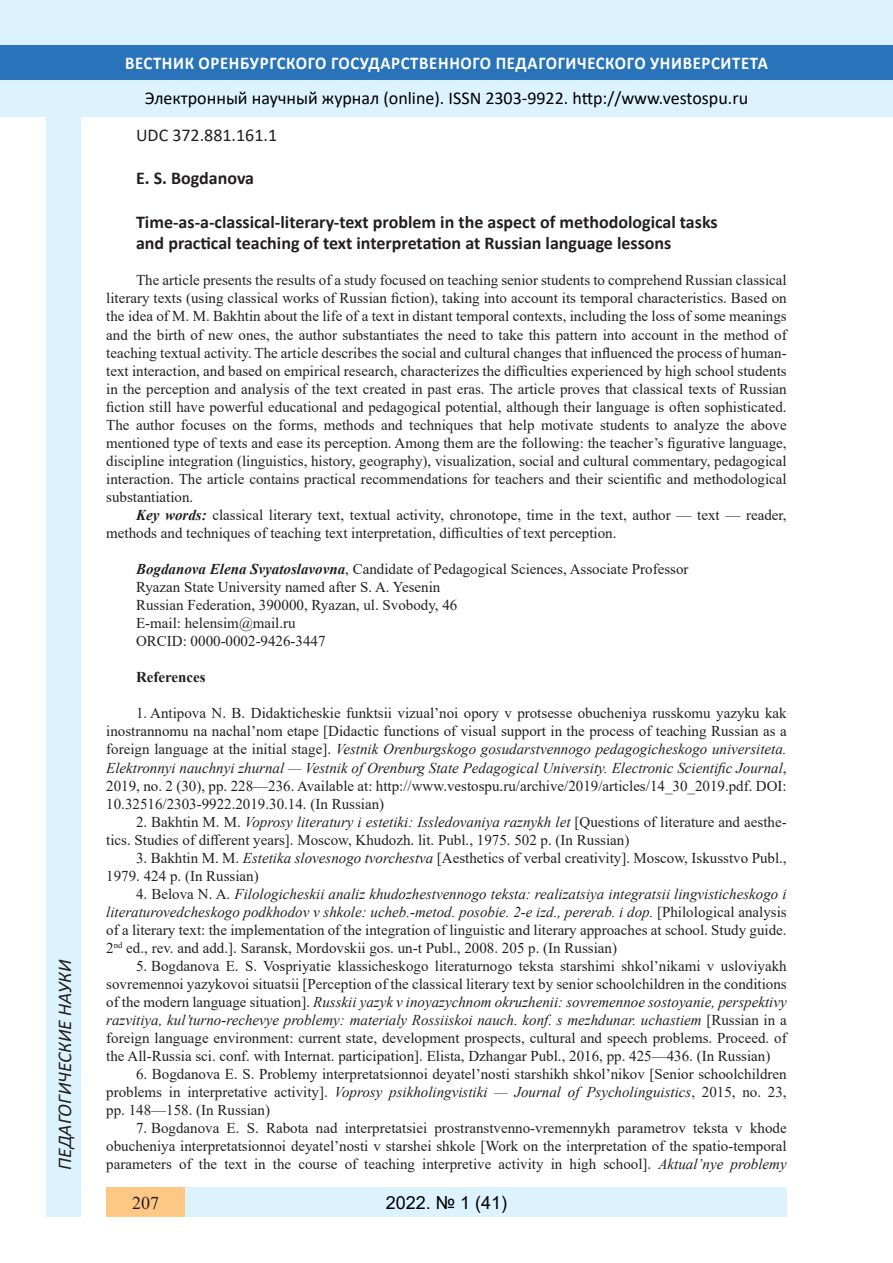
<style>
.page{position:relative;width:893px;height:1263px;background:#fff}
.page>*{position:absolute;margin:0;border:0;box-sizing:border-box;transform-origin:0 0}
.t1{font:italic 19.5px "Calibri";color:#231f20}
.Заголовок_2{font:700 18px "Calibri";color:#231f20}
.t2{font:18px "Calibri";color:#000}
.t3{font:700 18px "Calibri";letter-spacing:.04em;color:#fff;scale:.93 1}
.Заголовок_2-2{font:18px "Calibri";color:#231f20}
.t4{font:18px "Arial";color:#000}
.t5{font:700 18px "Book Antiqua";color:#000}
.t6{font:18px "Times New Roman";color:#231f20}
.литература{font:15px/18px "Times New Roman";color:#231f20;text-align:justify}
.литература-2{font:700 15px "Times New Roman";color:#231f20}
.s1{font-weight:700;font-style:italic}
.s2{font-style:italic}
</style>
<div class="page">
<div style="left:0;top:0;width:893px;height:116px;background:#dcf2fc"></div>
<div style="left:0;top:45px;width:893px;height:34px;background:#2873ba"></div>
<div style="left:47px;top:116px;width:34px;height:1101px;background:#dcf2fc"></div>
<div style="left:106px;top:1188px;width:681px;height:29px;background:#dcf2fc"></div>
<div style="left:106px;top:1188px;width:79px;height:29px;background:#fdc784"></div>
<h1 class="t1" style="left:51px;top:1179px;width:279px;rotate:-90deg">03.00.00 Б ОЛОГИЧЕСКИЕ НАУКИ</h1>
<h1 class="t1" style="left:51px;top:1170px;width:211px;rotate:-90deg">ПЕДАГОГИЧЕСКИЕ НАУКИ</h1>
<p class="t3" style="left:125px;top:50px;width:693px">ВЕСТНИК ОРЕНБУРГСКОГО ГОСУДАРСТВЕННОГО ПЕДАГОГИЧЕСКОГО УНИВЕРСИТЕТА</p>
<p class="t2" style="left:145px;top:85px;width:605px">Электронный научный журнал (online). ISSN 2303-9922. http://www.vestospu.ru</p>
<p class="t2" style="left:388px;top:85px;width:13px">O</p>
<p class="t2" style="left:583px;top:85px;width:13px">t</p>
<p class="Заголовок_2-2" style="left:136px;top:123px;width:143px">UDС 372.881.161.1</p>
<p class="Заголовок_2" style="left:136px;top:166px;width:120px">E. S. Bogdanova</p>
<p class="Заголовок_2" style="left:136px;top:209px;width:583px">Time-as-a-classical-literary-text problem in the aspect of methodological tasks</p>
<p class="Заголовок_2" style="left:136px;top:231px;width:537px">and practical teaching of text interpretation at Russian language lessons</p>
<p class="литература" style="left:106px;top:271px;width:682px;text-indent:30px">The article presents the results of a study focused on teaching senior students to comprehend Russian classical literary texts (using classical works of Russian fiction), taking into account its temporal characteristics. Based on the idea of M. M. Bakhtin about the life of a text in distant temporal contexts, including the loss of some meanings and the birth of new ones, the author substantiates the need to take this pattern into account in the method of teaching textual activity. The article describes the social and cultural changes that influenced the process of human&shy;text interaction, and based on empirical research, characterizes the difficulties experienced by high school students in the perception and analysis of the text created in past eras. The article proves that classical texts of Russian fiction still have powerful educational and pedagogical potential, although their language is often sophisticated.<br>The author focuses on the forms, methods and techniques that help motivate students to analyze the above mentioned type of texts and ease its perception. Among them are the following: the teacher’s figurative language, discipline integration (linguistics, history, geography), visualization, social and cultural commentary, pedagogical interaction. The article contains practical recommendations for teachers and their scientific and methodological substantiation.</p>
<p class="литература" style="left:106px;top:505px;width:682px;text-indent:30px"><span class="s1">Key words:</span> classical literary text, textual activity, chronotope, time in the text, author — text — reader, methods and techniques of teaching text interpretation, difficulties of text perception.</p>
<p class="литература" style="left:136px;top:559px;width:554px"><span class="s1">Bogdanova Elena Svyatoslavovna</span>, Candidate of Pedagogical Sciences, Associate Professor</p>
<p class="литература" style="left:136px;top:578px;width:306px">Ryazan State University named after S. A. Yesenin</p>
<p class="литература" style="left:136px;top:596px;width:323px">Russian Federation, 390000, Ryazan, ul. Svobody, 46</p>
<p class="литература" style="left:136px;top:614px;width:161px">E-mail: helensim@mail.ru</p>
<p class="литература" style="left:136px;top:632px;width:191px">ORCID: 0000-0002-9426-3447</p>
<p class="литература-2" style="left:136px;top:666px;width:71px">References</p>
<p class="литература" style="left:106px;top:704px;width:682px;text-indent:30px">1. Antipova N. B. Didakticheskie funktsii vizual’noi opory v protsesse obucheniya russkomu yazyku kak inostrannomu na nachal’nom etape [Didactic functions of visual support in the process of teaching Russian as a foreign language at the initial stage]. <span class="s2">Vestnik Orenburgskogo gosudarstvennogo pedagogicheskogo universiteta.<br>Elektronnyi nauchnyi zhurnal — Vestnik of Orenburg State Pedagogical University. Electronic Scientific Journal</span>, 2019, no. 2 (30), pp. 228—236. Available at: http://www.vestospu.ru/archive/2019/articles/14_30_2019.pdf. DOI:<br>10.32516/2303-9922.2019.30.14. (In Russian)</p>
<p class="литература" style="left:106px;top:812px;width:681px;text-indent:30px">2. Bakhtin M. M. <span class="s2">Voprosy literatury i estetiki: Issledovaniya raznykh let</span> [Questions of literature and aesthe&shy;tics. Studies of different years]. Moscow, Khudozh. lit. Publ., 1975. 502 p. (In Russian)</p>
<p class="литература" style="left:106px;top:848px;width:682px;text-indent:30px">3. Bakhtin M. M. <span class="s2">Estetika slovesnogo tvorchestva</span> [Aesthetics of verbal creativity]. Moscow, Iskusstvo Publ.,<br>1979. 424 p. (In Russian)</p>
<p class="литература" style="left:106px;top:884px;width:682px;text-indent:30px">4. Belova N. A. <span class="s2">Filologicheskii analiz khudozhestvennogo teksta: realizatsiya integratsii lingvisticheskogo i literaturovedcheskogo podkhodov v shkole: ucheb.-metod. posobie. 2-e izd., pererab. i dop.</span> [Philological analysis of a literary text: the implementation of the integration of linguistic and literary approaches at school. Study guide.<br>2<sup>nd</sup> ed., rev. and add.]. Saransk, Mordovskii gos. un-t Publ., 2008. 205 p. (In Russian)</p>
<p class="литература" style="left:106px;top:956px;width:682px;text-indent:30px">5. Bogdanova E. S. Vospriyatie klassicheskogo literaturnogo teksta starshimi shkol’nikami v usloviyakh sovremennoi yazykovoi situatsii [Perception of the classical literary text by senior schoolchildren in the conditions of the modern language situation]. <span class="s2">Russkii yazyk v inoyazychnom okruzhenii: sovremennoe sostoyanie, perspektivy razvitiya, kul’turno-rechevye problemy: materialy Rossiiskoi nauch. konf. s mezhdunar. uchastiem</span> [Russian in a foreign language environment: current state, development prospects, cultural and speech problems. Proceed. of the All-Russia sci. conf. with Internat. participation]. Elista, Dzhangar Publ., 2016, pp. 425—436. (In Russian)</p>
<p class="литература" style="left:106px;top:1065px;width:682px;text-indent:30px">6. Bogdanova E. S. Problemy interpretatsionnoi deyatel’nosti starshikh shkol’nikov [Senior schoolchildren problems in interpretative activity]. <span class="s2">Voprosy psikholingvistiki — Journal of Psycholinguistics</span>, 2015, no. 23, pp. 148—158. (In Russian)</p>
<p class="литература" style="left:106px;top:1119px;width:682px;text-indent:30px">7. Bogdanova E. S. Rabota nad interpretatsiei prostranstvenno-vremennykh parametrov teksta v khode obucheniya interpretatsionnoi deyatel’nosti v starshei shkole [Work on the interpretation of the spatio-temporal parameters of the text in the course of teaching interpretive activity in high school]. <span class="s2">Aktual’nye problemy</span></p>
<p class="t6" style="left:132px;top:1190px;width:28px">207</p>
<p class="t5" style="left:390px;top:1190px;width:37px">2018</p>
<p class="t5" style="left:460px;top:1190px;width:45px">2 26)</p>
<p class="t4" style="left:386px;top:1190px;width:123px">2022. № 1 (41)</p>
</div>
